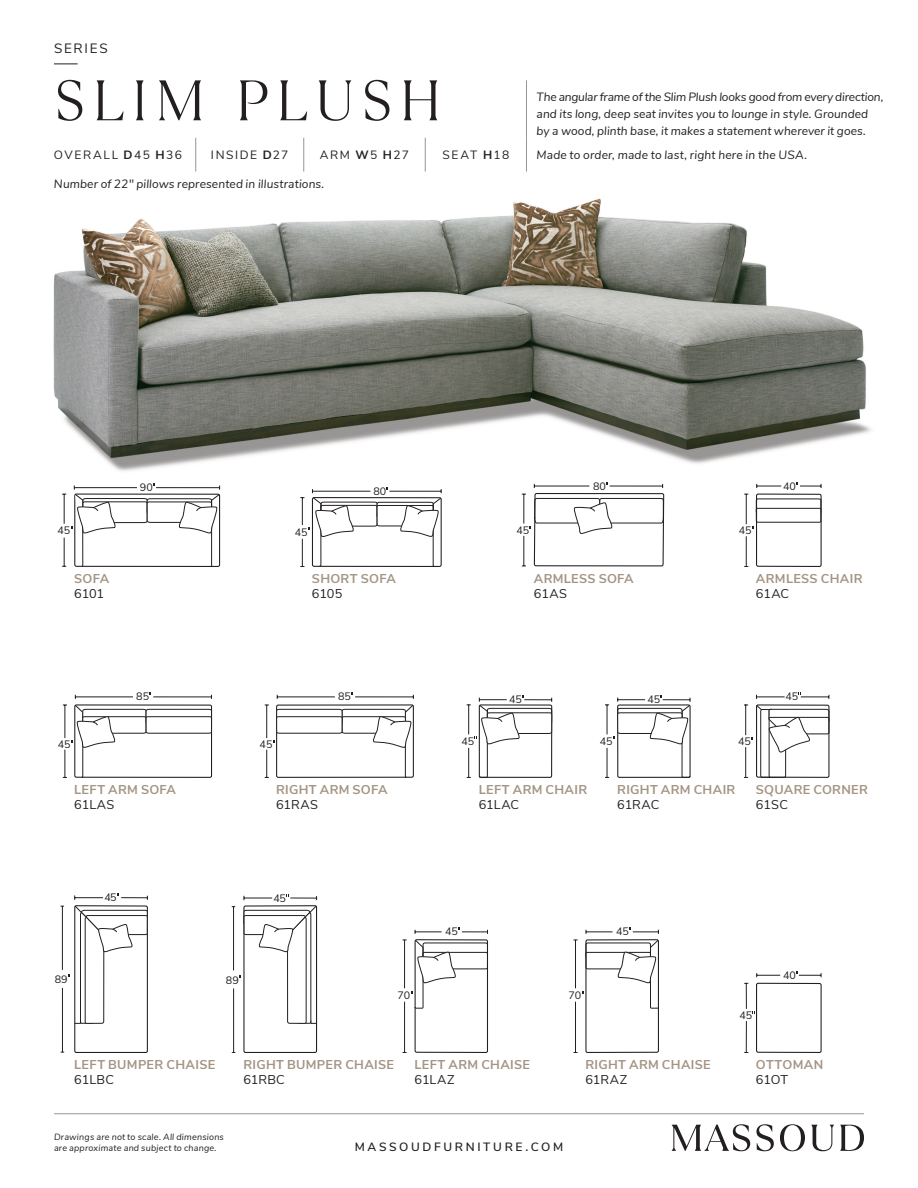
<style>
.page{position:relative;width:918px;height:1188px;background:#fff}
.page>*{position:absolute;margin:0;border:0;box-sizing:border-box;transform-origin:0 0}
.t1{font:300 57px "TT Ramillas";letter-spacing:.105em;color:#231f20}
.t2{font:13.5px "Nunito Sans";letter-spacing:.13em;color:#231f20}
.t3{font:700 12.75px "Nunito Sans";letter-spacing:.025em;color:#a49484}
.t4{font:12.75px "Nunito Sans";letter-spacing:-.005em;color:#231f20}
.t5{font:italic 12px/17.1px "Nunito Sans";letter-spacing:.005em;color:#231f20}
.t6{font:12px "Nunito Sans";letter-spacing:.135em;color:#231f20}
.t7{font:600 12px "Nunito Sans";letter-spacing:.22em;color:#231f20}
.t8{font:10.8px "Nunito Sans";color:#231f20}
.t9{font:italic 9px/10.8px "Nunito Sans";letter-spacing:.025em;color:#231f20}
.s1{font-weight:700}
</style>
<div class="page">
<img style="left:53px;top:63px;width:818px;height:504px">
<svg style="left:672px;top:1124px;width:78px;height:27px"></svg>
<svg style="left:756px;top:1124px;width:18px;height:27px"></svg>
<svg style="left:780px;top:1124px;width:25px;height:27px"></svg>
<svg style="left:811px;top:1125px;width:23px;height:26px"></svg>
<svg style="left:840px;top:1125px;width:24px;height:26px"></svg>
<hr style="left:54px;top:1113px;width:810px;height:1px;background:#939598">
<div style="left:756px;top:494px;width:66px;height:73px;border:1px solid #231f20;border-radius:2px"></div>
<hr style="left:746px;top:536px;width:1px;height:30px;background:#231f20">
<svg style="left:744px;top:494px;width:78px;height:35px"></svg>
<svg style="left:756px;top:484px;width:25px;height:4px"></svg>
<svg style="left:796px;top:482px;width:26px;height:6px"></svg>
<svg style="left:522px;top:482px;width:142px;height:85px"></svg>
<svg style="left:467px;top:696px;width:85px;height:82px"></svg>
<svg style="left:63px;top:693px;width:149px;height:85px"></svg>
<hr style="left:404px;top:1002px;width:1px;height:50px;background:#231f20">
<svg style="left:403px;top:928px;width:85px;height:81px"></svg>
<div style="left:415px;top:939px;width:73px;height:114px;border:1px solid #231f20;border-radius:2px"></div>
<svg style="left:605px;top:696px;width:86px;height:82px"></svg>
<svg style="left:265px;top:693px;width:149px;height:85px"></svg>
<hr style="left:575px;top:1002px;width:1px;height:50px;background:#231f20">
<svg style="left:573px;top:928px;width:86px;height:81px"></svg>
<div style="left:585px;top:939px;width:74px;height:114px;border:1px solid #231f20;border-radius:2px"></div>
<svg style="left:744px;top:692px;width:86px;height:86px"></svg>
<div style="left:756px;top:704px;width:73px;height:74px;border:1px solid #231f20;border-radius:2px"></div>
<svg style="left:62px;top:483px;width:158px;height:84px"></svg>
<svg style="left:300px;top:487px;width:142px;height:80px"></svg>
<div style="left:756px;top:983px;width:66px;height:70px;border:1px solid #231f20;border-radius:2px"></div>
<hr style="left:746px;top:1021px;width:1px;height:31px;background:#231f20">
<svg style="left:744px;top:983px;width:11px;height:31px"></svg>
<svg style="left:756px;top:973px;width:24px;height:4px"></svg>
<svg style="left:796px;top:971px;width:26px;height:6px"></svg>
<hr style="left:62px;top:988px;width:1px;height:64px;background:#231f20">
<div style="left:74px;top:905px;width:74px;height:148px;border:1px solid #231f20;border-radius:2px"></div>
<svg style="left:61px;top:894px;width:87px;height:130px"></svg>
<div style="left:243px;top:905px;width:74px;height:148px;border:1px solid #231f20;border-radius:2px"></div>
<hr style="left:233px;top:988px;width:1px;height:65px;background:#231f20">
<svg style="left:232px;top:894px;width:85px;height:130px"></svg>
<svg style="left:54px;top:64px;width:24px;height:1px"></svg>
<hr style="left:195px;top:138px;width:1px;height:34px;background:#939598">
<hr style="left:303px;top:138px;width:1px;height:34px;background:#939598">
<hr style="left:425px;top:138px;width:1px;height:34px;background:#939598">
<hr style="left:526px;top:80px;width:1px;height:58px;background:#939598">
<hr style="left:526px;top:138px;width:1px;height:34px;background:#939598">
<p class="t2" style="left:54px;top:39px;width:55px">SERIES</p>
<h1 class="t1" style="left:54px;top:68px;width:390px">SLIM PLUSH</h1>
<p class="t5" style="left:537px;top:88px;width:348px">The angular frame of the Slim Plush looks good from every direction, and its long, deep seat invites you to lounge in style. Grounded by a wood, plinth base, it makes a statement wherever it goes.</p>
<p class="t6" style="left:54px;top:146px;width:129px">OVERALL <span class="s1">D</span>45 <span class="s1">H</span>36</p>
<p class="t6" style="left:211px;top:146px;width:79px">INSIDE <span class="s1">D</span>27</p>
<p class="t6" style="left:320px;top:146px;width:91px">ARM <span class="s1">W</span>5 <span class="s1">H</span>27</p>
<p class="t6" style="left:442px;top:146px;width:68px">SEAT <span class="s1">H</span>18</p>
<p class="t5" style="left:537px;top:146px;width:272px">Made to order, made to last, right here in the USA.</p>
<p class="t5" style="left:54px;top:174px;width:272px">Number of 22" pillows represented in illustrations.</p>
<p class="t8" style="left:57px;top:523px;width:14px">45</p>
<p class="t3" style="left:74px;top:569px;width:37px">SOFA</p>
<p class="t4" style="left:74px;top:584px;width:31px">6101</p>
<p class="t8" style="left:140px;top:480px;width:14px">90</p>
<p class="t8" style="left:373px;top:483px;width:14px">80</p>
<p class="t8" style="left:295px;top:524px;width:14px">45</p>
<p class="t3" style="left:312px;top:569px;width:85px">SHORT SOFA</p>
<p class="t4" style="left:312px;top:584px;width:32px">6105</p>
<p class="t8" style="left:593px;top:478px;width:14px">80</p>
<p class="t8" style="left:783px;top:478px;width:14px">40</p>
<p class="t8" style="left:516px;top:522px;width:14px">45</p>
<p class="t8" style="left:739px;top:523px;width:14px">45</p>
<p class="t3" style="left:534px;top:569px;width:101px">ARMLESS SOFA</p>
<p class="t4" style="left:534px;top:584px;width:35px">61AS</p>
<p class="t3" style="left:756px;top:569px;width:108px">ARMLESS CHAIR</p>
<p class="t4" style="left:756px;top:584px;width:35px">61AC</p>
<p class="t8" style="left:136px;top:689px;width:14px">85</p>
<p class="t8" style="left:338px;top:689px;width:14px">85</p>
<p class="t8" style="left:509px;top:692px;width:14px">45</p>
<p class="t8" style="left:647px;top:692px;width:14px">45</p>
<p class="t8" style="left:785px;top:688px;width:14px">45</p>
<p class="t8" style="left:58px;top:736px;width:14px">45</p>
<p class="t8" style="left:260px;top:736px;width:14px">45</p>
<p class="t8" style="left:461px;top:733px;width:14px">45</p>
<p class="t8" style="left:600px;top:733px;width:14px">45</p>
<p class="t8" style="left:738px;top:733px;width:14px">45</p>
<p class="t3" style="left:74px;top:780px;width:103px">LEFT ARM SOFA</p>
<p class="t4" style="left:74px;top:795px;width:42px">61LAS</p>
<p class="t3" style="left:276px;top:780px;width:113px">RIGHT ARM SOFA</p>
<p class="t4" style="left:276px;top:795px;width:43px">61RAS</p>
<p class="t3" style="left:479px;top:780px;width:110px">LEFT ARM CHAIR</p>
<p class="t4" style="left:479px;top:795px;width:42px">61LAC</p>
<p class="t3" style="left:617px;top:780px;width:120px">RIGHT ARM CHAIR</p>
<p class="t4" style="left:617px;top:795px;width:44px">61RAC</p>
<p class="t3" style="left:756px;top:780px;width:114px">SQUARE CORNER</p>
<p class="t4" style="left:756px;top:795px;width:34px">61SC</p>
<p class="t8" style="left:104px;top:890px;width:14px">45</p>
<p class="t8" style="left:274px;top:890px;width:14px">45</p>
<p class="t8" style="left:445px;top:924px;width:14px">45</p>
<p class="t8" style="left:616px;top:924px;width:14px">45</p>
<p class="t8" style="left:55px;top:971px;width:14px">89</p>
<p class="t8" style="left:226px;top:972px;width:14px">89</p>
<p class="t8" style="left:783px;top:967px;width:14px">40</p>
<p class="t8" style="left:397px;top:988px;width:14px">70</p>
<p class="t8" style="left:568px;top:988px;width:14px">70</p>
<p class="t8" style="left:739px;top:1007px;width:14px">45</p>
<p class="t3" style="left:74px;top:1055px;width:143px">LEFT BUMPER CHAISE</p>
<p class="t4" style="left:74px;top:1070px;width:41px">61LBC</p>
<p class="t3" style="left:243px;top:1055px;width:152px">RIGHT BUMPER CHAISE</p>
<p class="t4" style="left:243px;top:1070px;width:43px">61RBC</p>
<p class="t3" style="left:415px;top:1055px;width:117px">LEFT ARM CHAISE</p>
<p class="t4" style="left:415px;top:1070px;width:42px">61LAZ</p>
<p class="t3" style="left:585px;top:1055px;width:127px">RIGHT ARM CHAISE</p>
<p class="t4" style="left:585px;top:1070px;width:43px">61RAZ</p>
<p class="t3" style="left:756px;top:1055px;width:69px">OTTOMAN</p>
<p class="t4" style="left:756px;top:1070px;width:34px">61OT</p>
<p class="t9" style="left:54px;top:1131px;width:171px">Drawings are not to scale. All dimensions are approximate and subject to change.</p>
<p class="t7" style="left:355px;top:1138px;width:210px">MASSOUDFURNITURE.COM</p>
</div>
